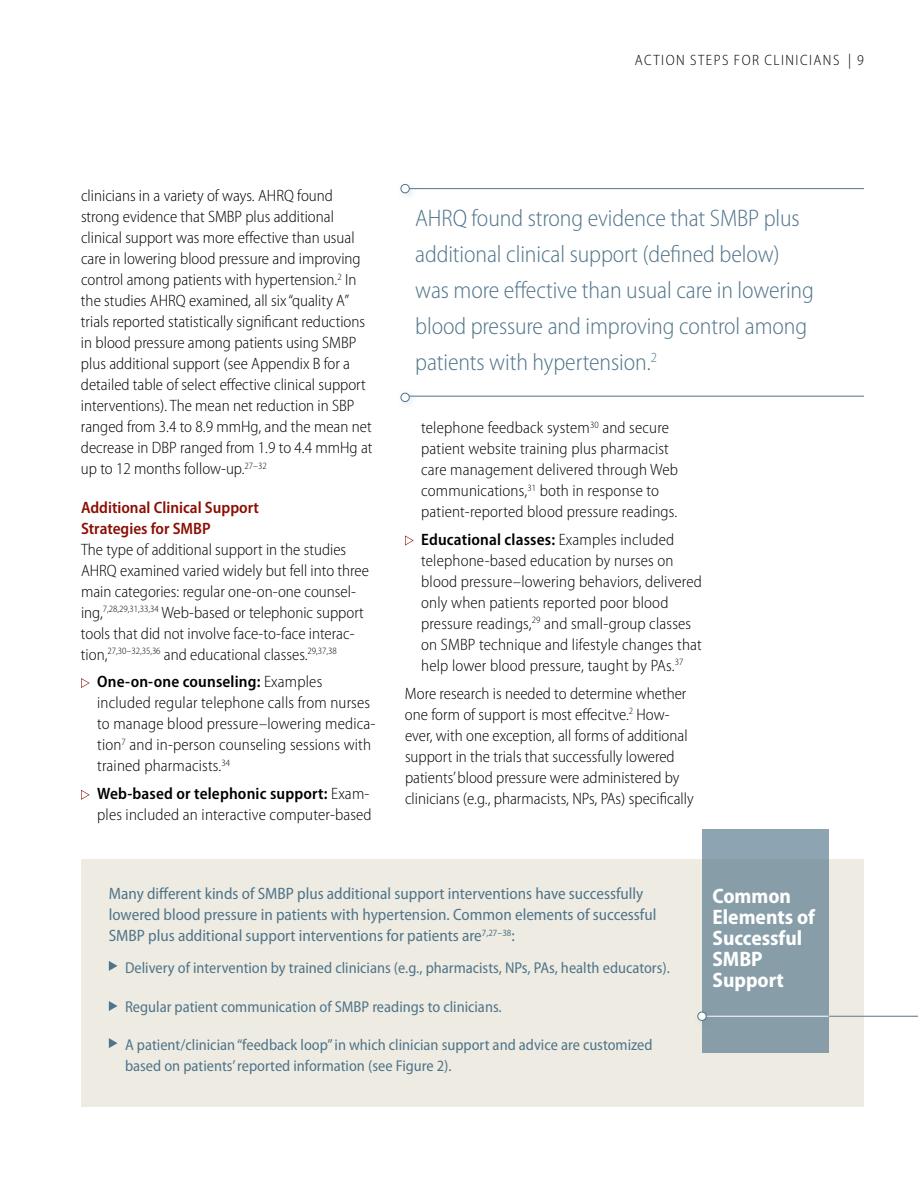
<style>
.page{position:relative;width:918px;height:1188px;background:#fff}
.page>*{position:absolute;margin:0;border:0;box-sizing:border-box;transform-origin:0 0}
.t1{font:300 semi-condensed 24px/36px "Myriad Pro";letter-spacing:-.005em;color:#50748a}
.t2{font:700 semi-condensed 21px/21px "Myriad Pro";color:#fff}
.t3{font:300 semi-condensed 16.5px/21px "Myriad Pro";color:#000}
.t4{font:semi-condensed 16.5px/21px "Myriad Pro";color:#50748a}
.t5{font:600 semi-condensed 16.5px/21px "Myriad Pro";color:#8b0f04}
.t6{font:semi-condensed 15.75px/21px "Myriad Pro";color:#50748a}
.t7{font:300 semi-condensed 15px "Myriad Pro";letter-spacing:.095em;color:#000}
.s1{font-weight:600}
</style>
<div class="page">
<div style="left:81px;top:860px;width:783px;height:247px;background:#eeece2"></div>
<div style="left:702px;top:830px;width:127px;height:223px;background:#879ea9"></div>
<hr style="left:706px;top:1016px;width:158px;height:1px;background:#fff">
<hr style="left:829px;top:1016px;width:89px;height:1px;background:#50748a">
<div style="left:693px;top:1007px;width:23px;height:23px;background:#50748a;opacity:.2"></div>
<div style="left:698px;top:1012px;width:8px;height:8px;background:#fff;border-radius:50%"></div>
<div style="left:698px;top:1012px;width:8px;height:9px;border:1px solid #50748a;border-radius:50%"></div>
<hr style="left:408px;top:396px;width:456px;height:1px;background:#50748a">
<hr style="left:408px;top:188px;width:456px;height:1px;background:#50748a">
<svg style="left:81px;top:678px;width:9px;height:10px"></svg>
<svg style="left:81px;top:790px;width:9px;height:10px"></svg>
<svg style="left:405px;top:535px;width:9px;height:11px"></svg>
<svg style="left:109px;top:961px;width:9px;height:10px"></svg>
<svg style="left:109px;top:1001px;width:9px;height:10px"></svg>
<svg style="left:109px;top:1038px;width:9px;height:10px"></svg>
<div style="left:396px;top:388px;width:23px;height:23px;background:#50748a;opacity:.2"></div>
<div style="left:401px;top:393px;width:8px;height:9px;background:#fff;border-radius:50%"></div>
<div style="left:401px;top:393px;width:8px;height:9px;border:1px solid #50748a;border-radius:50%"></div>
<div style="left:396px;top:179px;width:23px;height:23px;background:#50748a;opacity:.2"></div>
<div style="left:401px;top:184px;width:8px;height:9px;background:#fff;border-radius:50%"></div>
<div style="left:401px;top:184px;width:8px;height:9px;border:1px solid #50748a;border-radius:50%"></div>
<p class="t7" style="left:635px;top:52px;width:231px">ACTION STEPS FOR CLINICIANS | 9</p>
<p class="t3" style="left:81px;top:186px;width:293px">clinicians in a variety of ways. AHRQ found strong evidence that SMBP plus additional clinical support was more effective than usual care in lowering blood pressure and improving control among patients with hypertension.<sup>2</sup> In the studies AHRQ examined, all six “quality A” trials reported statistically significant reductions in blood pressure among patients using SMBP plus additional support (see Appendix B for a detailed table of select effective clinical support interventions). The mean net reduction in SBP ranged from 3.4 to 8.9 mmHg, and the mean net decrease in DBP ranged from 1.9 to 4.4 mmHg at up to 12 months follow-up.<sup>27–32</sup></p>
<h3 class="t5" style="left:81px;top:497px;width:180px">Additional Clinical Support<br>Strategies for SMBP</h3>
<p class="t3" style="left:81px;top:539px;width:289px">The type of additional support in the studies AHRQ examined varied widely but fell into three main categories: regular one-on-one counsel&shy;ing,<sup>7,28,29,31,33,34</sup> Web-based or telephonic support tools that did not involve face-to-face interac&shy;tion,<sup>27,30–32,35,36</sup> and educational classes.<sup>29,37,38</sup></p>
<p class="t3" style="left:97px;top:672px;width:280px"><span class="s1">One-on-one counseling:</span> Examples included regular telephone calls from nurses to manage blood pressure–lowering medica&shy;tion<sup>7</sup> and in-person counseling sessions with trained pharmacists.<sup>34</sup></p>
<p class="t3" style="left:97px;top:783px;width:276px"><span class="s1">Web-based or telephonic support:</span> Exam&shy;ples included an interactive computer-based</p>
<p class="t1" style="left:415px;top:200px;width:400px">AHRQ found strong evidence that SMBP plus additional clinical support (defined below) was more effective than usual care in lowering blood pressure and improving control among patients with hypertension.<sup>2</sup></p>
<p class="t3" style="left:421px;top:417px;width:258px">telephone feedback system<sup>30</sup> and secure patient website training plus pharmacist care management delivered through Web communications,<sup>31</sup> both in response to patient-reported blood pressure readings.</p>
<p class="t3" style="left:421px;top:529px;width:282px"><span class="s1">Educational classes:</span> Examples included telephone-based education by nurses on blood pressure–lowering behaviors, delivered only when patients reported poor blood pressure readings,<sup>29</sup> and small-group classes on SMBP technique and lifestyle changes that help lower blood pressure, taught by PAs.<sup>37</sup></p>
<p class="t3" style="left:405px;top:683px;width:290px">More research is needed to determine whether one form of support is most effecitve.<sup>2</sup> How&shy;ever, with one exception, all forms of additional support in the trials that successfully lowered patients’ blood pressure were administered by clinicians (e.g., pharmacists, NPs, PAs) specifically</p>
<p class="t4" style="left:109px;top:884px;width:549px">Many different kinds of SMBP plus additional support interventions have successfully lowered blood pressure in patients with hypertension. Common elements of successful<br>SMBP plus additional support interventions for patients are<sup>7,27–38</sup>:</p>
<p class="t6" style="left:125px;top:958px;width:546px">Delivery of intervention by trained clinicians (e.g., pharmacists, NPs, PAs, health educators).</p>
<p class="t6" style="left:125px;top:996px;width:378px">Regular patient communication of SMBP readings to clinicians.</p>
<p class="t6" style="left:125px;top:1035px;width:529px">A patient/clinician “feedback loop” in which clinician support and advice are customized based on patients’ reported information (see Figure 2).</p>
<p class="t2" style="left:713px;top:885px;width:104px">Common<br>Elements of<br>Successful<br>SMBP<br>Support</p>
</div>
